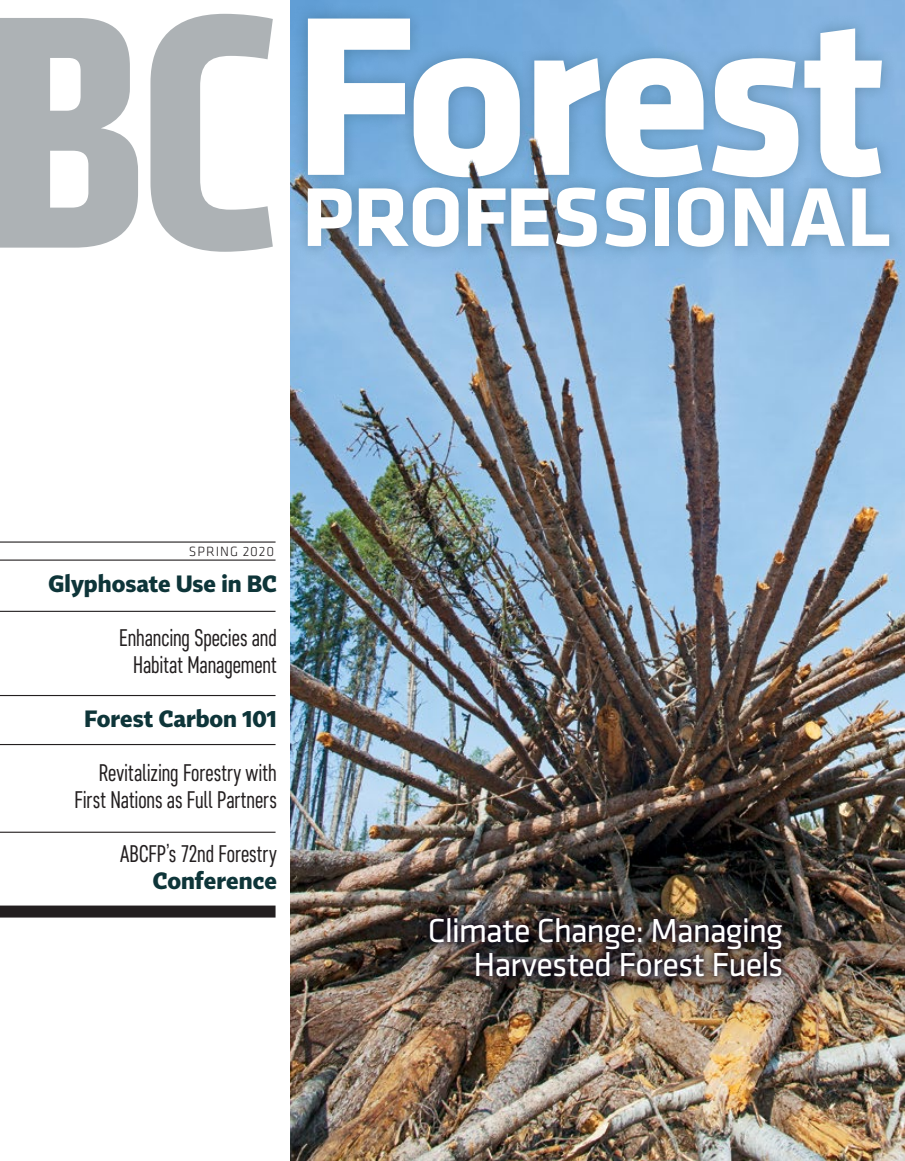
<style>
.page{position:relative;width:905px;height:1161px;background:#fff}
.page>*{position:absolute;margin:0;border:0;box-sizing:border-box;transform-origin:0 0}
.t1{font:700 234.75px "Klavika";letter-spacing:-.045em;color:#fff}
.t2{font:700 86.4px "Klavika";letter-spacing:-.01em;color:#fff}
.t3{font:34.5px/34.5px "Klavika";letter-spacing:-.03em;color:#fff;text-align:right}
.t4{font:24px/27px "Core Sans D37 Cn";letter-spacing:-.005em;color:#231f20;text-align:center}
.t5{font:700 23.25px "Tabac Sans";color:#0e3539}
.t6{font:13.95px "Klavika Light Caps SCTF";letter-spacing:.075em;color:#231f20}
.s1{font-family:"Klavika";font-weight:300}
</style>
<div class="page">
<img style="left:290px;top:180px;width:614px;height:981px">
<img style="left:291px;top:812px;width:613px;height:349px">
<hr style="left:0;top:695px;width:275px;height:1px;background:#231f20">
<hr style="left:0;top:832px;width:275px;height:1px;background:#231f20">
<hr style="left:0;top:744px;width:275px;height:1px;background:#231f20">
<hr style="left:0;top:541px;width:275px;height:2px;background:#231f20">
<hr style="left:0;top:560px;width:275px;height:1px;background:#231f20">
<hr style="left:0;top:611px;width:275px;height:1px;background:#231f20">
<div style="left:0;top:906px;width:275px;height:12px;background:#231f20"></div>
<img style="left:290px;top:0;width:614px;height:180px">
<div style="left:420px;top:908px;width:371px;height:79px;background:#050013;opacity:.85"></div>
<div style="left:293px;top:172px;width:611px;height:90px;background:#0e3539;opacity:.25"></div>
<svg style="left:0;top:14px;width:273px;height:238px;fill:#adb2b5"></svg>
<h1 class="t1" style="left:292px;top:-32px;width:597px">Forest</h1>
<h2 class="t2" style="left:302px;top:170px;width:590px">PROFESSIONAL</h2>
<p class="t6" style="left:189px;top:544px;width:87px">SPRING <span class="s1">2020</span></p>
<p class="t5" style="left:49px;top:569px;width:230px">Glyphosate Use in BC</p>
<p class="t4" style="left:119px;top:624px;width:159px">Enhancing Species and<br>Habitat Management</p>
<p class="t5" style="left:84px;top:704px;width:194px">Forest Carbon 101</p>
<p class="t4" style="left:74px;top:759px;width:204px;text-align:right">Revitalizing Forestry with<br>First Nations as Full Partners</p>
<p class="t4" style="left:120px;top:840px;width:158px">ABCFP’s 72nd Forestry</p>
<p class="t5" style="left:153px;top:866px;width:126px">Conference</p>
<h3 class="t3" style="left:428px;top:914px;width:357px">Climate Change: Managing<br>Harvested Forest Fuels</h3>
</div>
